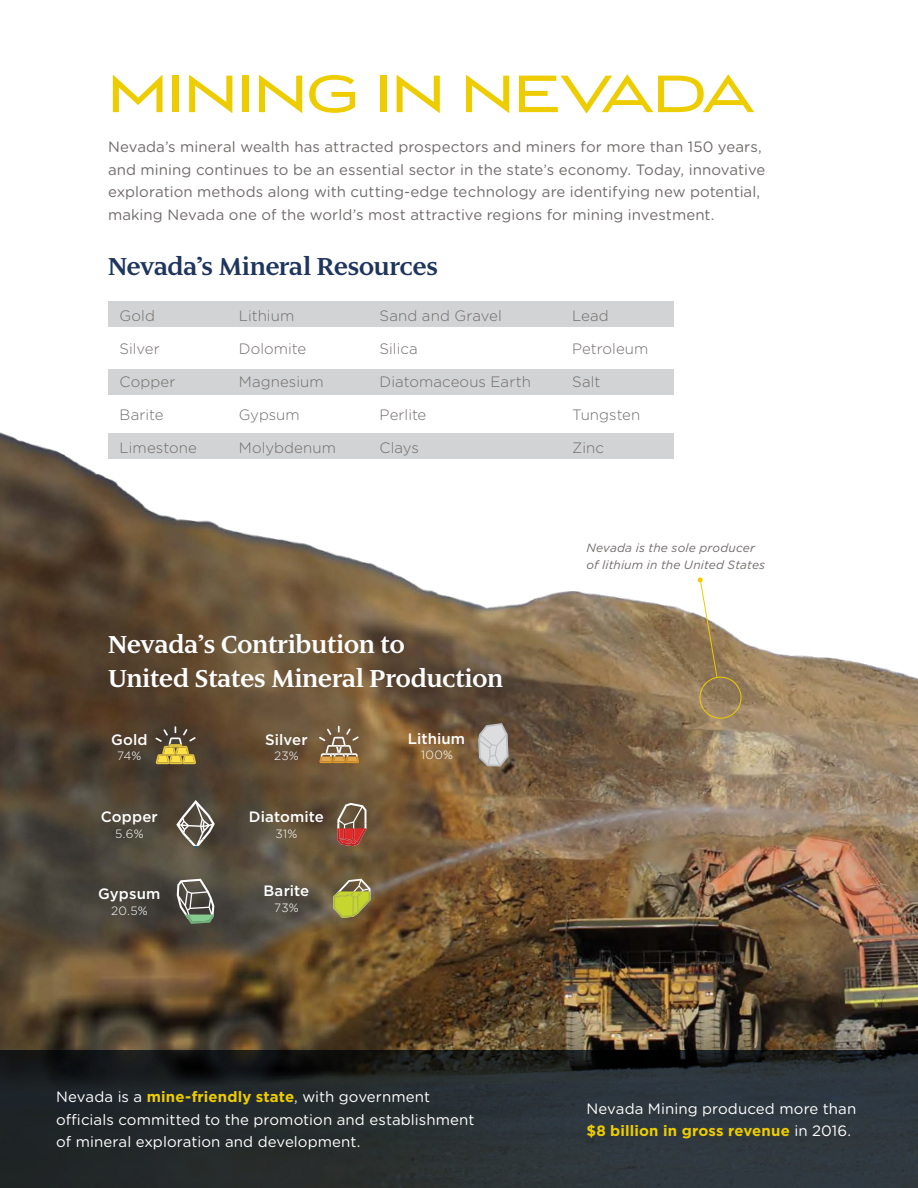
<style>
.page{position:relative;width:918px;height:1188px;background:#fff}
.page>*{position:absolute;margin:0;border:0;box-sizing:border-box;transform-origin:0 0}
.t1{font:58.5px "Luxury Gold";color:#edcd00}
.t2{font:700 30px/34.5px "Luxury Text";color:#fff}
.t3{font:700 30px "Luxury Text";letter-spacing:-.01em;color:#1e355e}
.t4{font:15px/22.5px "Gotham Rounded";letter-spacing:.005em;color:#716c6b}
.t5{font:15px/22.5px "Gotham Rounded";letter-spacing:.005em;color:#fff}
.t6{font:300 15px "Gotham Rounded";letter-spacing:.005em;color:#716c6b}
.t7{font:500 15px "Gotham";letter-spacing:.005em;color:#fff}
.t8{font:700 15px "Gotham";letter-spacing:.01em;color:#edcd00}
.t9{font:italic 12px/16.5px "Gotham";letter-spacing:.01em;color:#716c6b}
.t10{font:300 12px "Gotham";letter-spacing:.02em;color:#fff}
.s1{font-family:"Gotham";font-weight:700;color:#edcd00}
.s2{font-family:"Gotham Rounded";font-weight:400;color:#fff}
</style>
<div class="page">
<img style="left:0;top:369px;width:918px;height:681px">
<div style="left:108px;top:301px;width:566px;height:26px;background:#d1d3d4"></div>
<div style="left:108px;top:370px;width:566px;height:25px;background:#d1d3d4"></div>
<div style="left:108px;top:433px;width:566px;height:26px;background:#d1d3d4"></div>
<svg style="left:155px;top:726px;width:41px;height:38px;background:#8d7b41"></svg>
<svg style="left:319px;top:726px;width:40px;height:37px"></svg>
<svg style="left:176px;top:800px;width:39px;height:49px;background:#766f65"></svg>
<svg style="left:697px;top:577px;width:45px;height:142px"></svg>
<svg style="left:478px;top:723px;width:30px;height:44px"></svg>
<svg style="left:0;top:1050px;width:918px;height:138px;background:#252c2f"></svg>
<svg style="left:337px;top:803px;width:30px;height:43px"></svg>
<svg style="left:177px;top:879px;width:37px;height:45px;background:#74796d"></svg>
<svg style="left:333px;top:879px;width:37px;height:39px"></svg>
<h1 class="t1" style="left:108px;top:62px;width:648px">MINING IN NEVADA</h1>
<p class="t4" style="left:108px;top:135px;width:659px">Nevada’s mineral wealth has attracted prospectors and miners for more than 150 years, and mining continues to be an essential sector in the state’s economy. Today, innovative exploration methods along with cutting-edge technology are identifying new potential, making Nevada one of the world’s most attractive regions for mining investment.</p>
<h2 class="t3" style="left:108px;top:249px;width:332px">Nevada’s Mineral Resources</h2>
<p class="t6" style="left:120px;top:306px;width:37px">Gold</p>
<p class="t6" style="left:120px;top:339px;width:42px">Silver</p>
<p class="t6" style="left:120px;top:372px;width:57px">Copper</p>
<p class="t6" style="left:120px;top:405px;width:45px">Barite</p>
<p class="t6" style="left:120px;top:438px;width:79px">Limestone</p>
<p class="t6" style="left:239px;top:306px;width:57px">Lithium</p>
<p class="t6" style="left:239px;top:339px;width:69px">Dolomite</p>
<p class="t6" style="left:239px;top:372px;width:86px">Magnesium</p>
<p class="t6" style="left:239px;top:405px;width:63px">Gypsum</p>
<p class="t6" style="left:239px;top:438px;width:99px">Molybdenum</p>
<p class="t6" style="left:380px;top:306px;width:124px">Sand and Gravel</p>
<p class="t6" style="left:380px;top:339px;width:40px">Silica</p>
<p class="t6" style="left:380px;top:372px;width:153px">Diatomaceous Earth</p>
<p class="t6" style="left:380px;top:405px;width:48px">Perlite</p>
<p class="t6" style="left:380px;top:438px;width:41px">Clays</p>
<h2 class="t2" style="left:108px;top:626px;width:397px">Nevada’s Contribution to<br>United States Mineral Production</h2>
<p class="t7" style="left:111px;top:731px;width:38px">Gold</p>
<p class="t10" style="left:117px;top:749px;width:26px">74%</p>
<p class="t7" style="left:265px;top:731px;width:44px">Silver</p>
<p class="t10" style="left:274px;top:749px;width:26px">23%</p>
<p class="t7" style="left:408px;top:730px;width:59px">Lithium</p>
<p class="t10" style="left:421px;top:748px;width:34px">100%</p>
<p class="t7" style="left:101px;top:808px;width:58px">Copper</p>
<p class="t10" style="left:115px;top:827px;width:30px">5.6%</p>
<p class="t7" style="left:249px;top:808px;width:76px">Diatomite</p>
<p class="t10" style="left:275px;top:827px;width:23px">31%</p>
<p class="t7" style="left:98px;top:885px;width:64px">Gypsum</p>
<p class="t10" style="left:111px;top:904px;width:38px">20.5%</p>
<p class="t7" style="left:264px;top:882px;width:47px">Barite</p>
<p class="t10" style="left:274px;top:901px;width:26px">73%</p>
<p class="t6" style="left:572px;top:306px;width:38px">Lead</p>
<p class="t6" style="left:572px;top:339px;width:78px">Petroleum</p>
<p class="t6" style="left:572px;top:372px;width:30px">Salt</p>
<p class="t6" style="left:572px;top:405px;width:70px">Tungsten</p>
<p class="t6" style="left:572px;top:438px;width:33px">Zinc</p>
<p class="t9" style="left:586px;top:540px;width:180px">Nevada is the sole producer of lithium in the United States</p>
<p class="t5" style="left:56px;top:1085px;width:420px">Nevada is a <span class="s1">mine-friendly state</span>, with government officials committed to the promotion and establishment of mineral exploration and development.</p>
<p class="t5" style="left:586px;top:1096px;width:271px">Nevada Mining produced more than</p>
<p class="t8" style="left:586px;top:1122px;width:266px">$8 billion in gross revenue <span class="s2">in 2016.</span></p>
</div>
